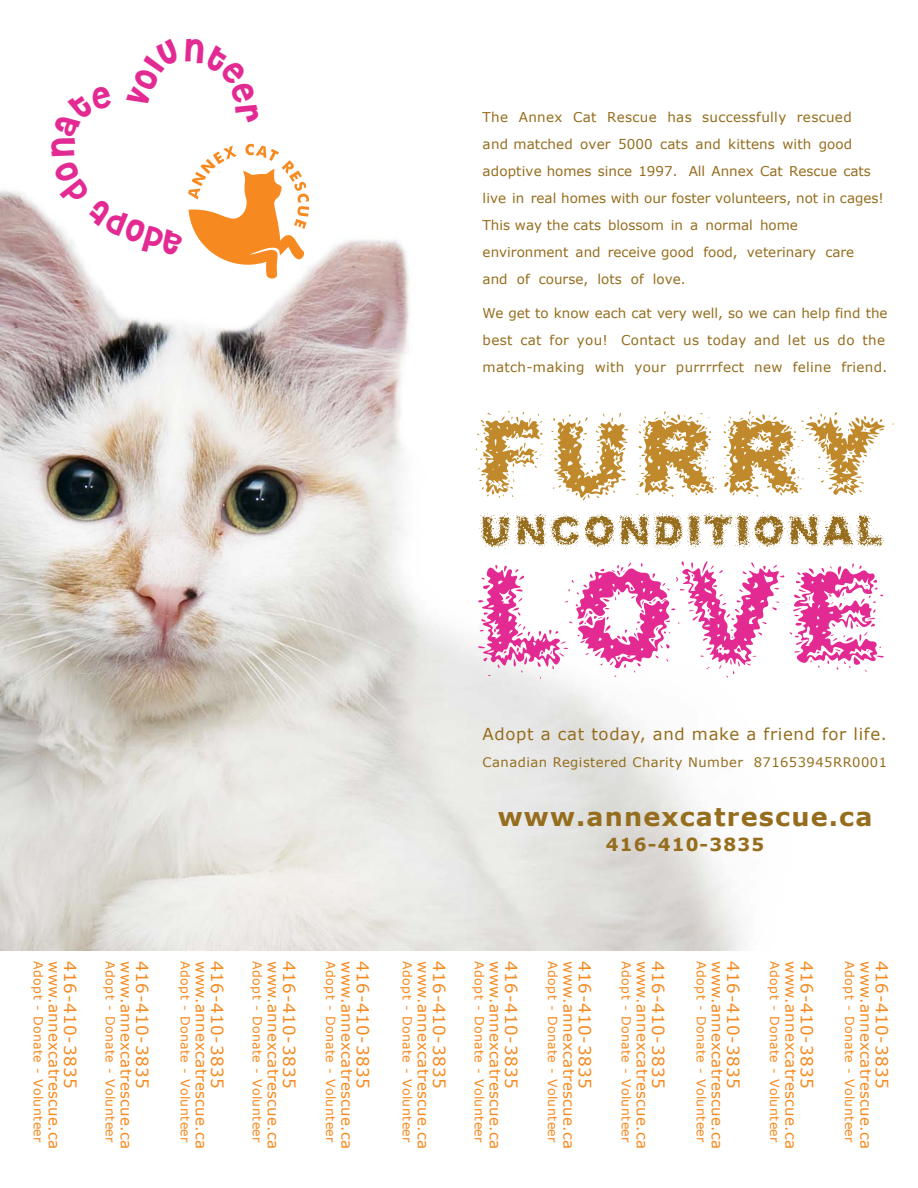
<style>
.page{position:relative;width:918px;height:1188px;background:#fff}
.page>*{position:absolute;margin:0;border:0;box-sizing:border-box;transform-origin:0 0}
.t1{font:32.7px "Cheri";color:#e32a93}
.t2{font:700 25.5px "Verdana";letter-spacing:.045em;color:#956d1d}
.t3{font:700 18px "Verdana";letter-spacing:.065em;color:#956d1d}
.t4{font:16.65px "Verdana";letter-spacing:.035em;color:#f6891f}
.t5{font:16.5px "Verdana";letter-spacing:.04em;color:#956d1d}
.t6{font:15px "Verdana";letter-spacing:.02em;color:#f6891f}
.t7{font:13.5px/27px "Verdana";color:#956d1d}
.t8{font:13.5px/27px "Verdana";letter-spacing:.025em;color:#956d1d}
.t9{font:13.2px "Verdana";letter-spacing:.035em;color:#956d1d}
.t10{font:12.45px "Verdana";letter-spacing:.035em;color:#f6891f}
</style>
<div class="page">
<img style="left:0;top:190px;width:764px;height:760px">
<svg style="left:476px;top:411px;width:67px;height:87px"></svg>
<svg style="left:551px;top:411px;width:166px;height:89px"></svg>
<svg style="left:723px;top:411px;width:171px;height:86px"></svg>
<svg style="left:479px;top:512px;width:405px;height:41px"></svg>
<svg style="left:477px;top:560px;width:407px;height:119px"></svg>
<svg style="left:53px;top:144px;width:256px;height:136px"></svg>
<h1 class="t1" style="left:43px;top:160px;width:23px;rotate:-90deg">n</h1>
<p class="t7" style="left:483px;top:105px;width:403px">The Annex Cat Rescue has successfully rescued<br>and matched over 5000 cats and kittens with good adoptive homes since 1997. All Annex Cat Rescue cats live in real homes with our foster volunteers, not in cages!<br>This way the cats blossom in a normal home environment and receive good food, veterinary care<br>and of course, lots of love.</p>
<p class="t8" style="left:483px;top:301px;width:406px">We get to know each cat very well, so we can help find the best cat for you! Contact us today and let us do the match-making with your purrrrfect new feline friend.</p>
<p class="t5" style="left:483px;top:728px;width:406px">Adopt a cat today, and make a friend for life.</p>
<p class="t9" style="left:483px;top:757px;width:406px">Canadian Registered Charity Number 871653945RR0001</p>
<h2 class="t2" style="left:498px;top:802px;width:376px">www.annexcatrescue.ca</h2>
<h3 class="t3" style="left:606px;top:832px;width:160px">416-410-3835</h3>
<p class="t10" style="left:43px;top:961px;width:183px;rotate:90deg">Adopt - Donate - Volunteer</p>
<p class="t6" style="left:60px;top:961px;width:189px;rotate:90deg">www.annexcatrescue.ca</p>
<p class="t4" style="left:77px;top:961px;width:129px;rotate:90deg">416-410-3835</p>
<p class="t10" style="left:115px;top:961px;width:183px;rotate:90deg">Adopt - Donate - Volunteer</p>
<p class="t6" style="left:132px;top:961px;width:189px;rotate:90deg">www.annexcatrescue.ca</p>
<p class="t4" style="left:149px;top:961px;width:129px;rotate:90deg">416-410-3835</p>
<p class="t10" style="left:190px;top:961px;width:183px;rotate:90deg">Adopt - Donate - Volunteer</p>
<p class="t6" style="left:207px;top:961px;width:189px;rotate:90deg">www.annexcatrescue.ca</p>
<p class="t4" style="left:224px;top:961px;width:129px;rotate:90deg">416-410-3835</p>
<p class="t10" style="left:262px;top:961px;width:183px;rotate:90deg">Adopt - Donate - Volunteer</p>
<p class="t6" style="left:279px;top:961px;width:189px;rotate:90deg">www.annexcatrescue.ca</p>
<p class="t4" style="left:296px;top:961px;width:129px;rotate:90deg">416-410-3835</p>
<p class="t10" style="left:336px;top:961px;width:183px;rotate:90deg">Adopt - Donate - Volunteer</p>
<p class="t6" style="left:353px;top:961px;width:189px;rotate:90deg">www.annexcatrescue.ca</p>
<p class="t4" style="left:369px;top:961px;width:129px;rotate:90deg">416-410-3835</p>
<p class="t10" style="left:412px;top:961px;width:183px;rotate:90deg">Adopt - Donate - Volunteer</p>
<p class="t6" style="left:429px;top:961px;width:189px;rotate:90deg">www.annexcatrescue.ca</p>
<p class="t4" style="left:446px;top:961px;width:129px;rotate:90deg">416-410-3835</p>
<p class="t10" style="left:484px;top:961px;width:183px;rotate:90deg">Adopt - Donate - Volunteer</p>
<p class="t6" style="left:501px;top:961px;width:189px;rotate:90deg">www.annexcatrescue.ca</p>
<p class="t4" style="left:518px;top:961px;width:129px;rotate:90deg">416-410-3835</p>
<p class="t10" style="left:558px;top:961px;width:183px;rotate:90deg">Adopt - Donate - Volunteer</p>
<p class="t6" style="left:575px;top:961px;width:189px;rotate:90deg">www.annexcatrescue.ca</p>
<p class="t4" style="left:591px;top:961px;width:129px;rotate:90deg">416-410-3835</p>
<p class="t10" style="left:631px;top:961px;width:183px;rotate:90deg">Adopt - Donate - Volunteer</p>
<p class="t6" style="left:648px;top:961px;width:189px;rotate:90deg">www.annexcatrescue.ca</p>
<p class="t4" style="left:665px;top:961px;width:129px;rotate:90deg">416-410-3835</p>
<p class="t10" style="left:706px;top:961px;width:183px;rotate:90deg">Adopt - Donate - Volunteer</p>
<p class="t6" style="left:723px;top:961px;width:189px;rotate:90deg">www.annexcatrescue.ca</p>
<p class="t4" style="left:740px;top:961px;width:129px;rotate:90deg">416-410-3835</p>
<p class="t10" style="left:780px;top:961px;width:183px;rotate:90deg">Adopt - Donate - Volunteer</p>
<p class="t6" style="left:797px;top:961px;width:189px;rotate:90deg">www.annexcatrescue.ca</p>
<p class="t4" style="left:813px;top:961px;width:129px;rotate:90deg">416-410-3835</p>
<p class="t10" style="left:855px;top:961px;width:183px;rotate:90deg">Adopt - Donate - Volunteer</p>
<p class="t6" style="left:872px;top:961px;width:189px;rotate:90deg">www.annexcatrescue.ca</p>
<p class="t4" style="left:888px;top:961px;width:129px;rotate:90deg">416-410-3835</p>
</div>
